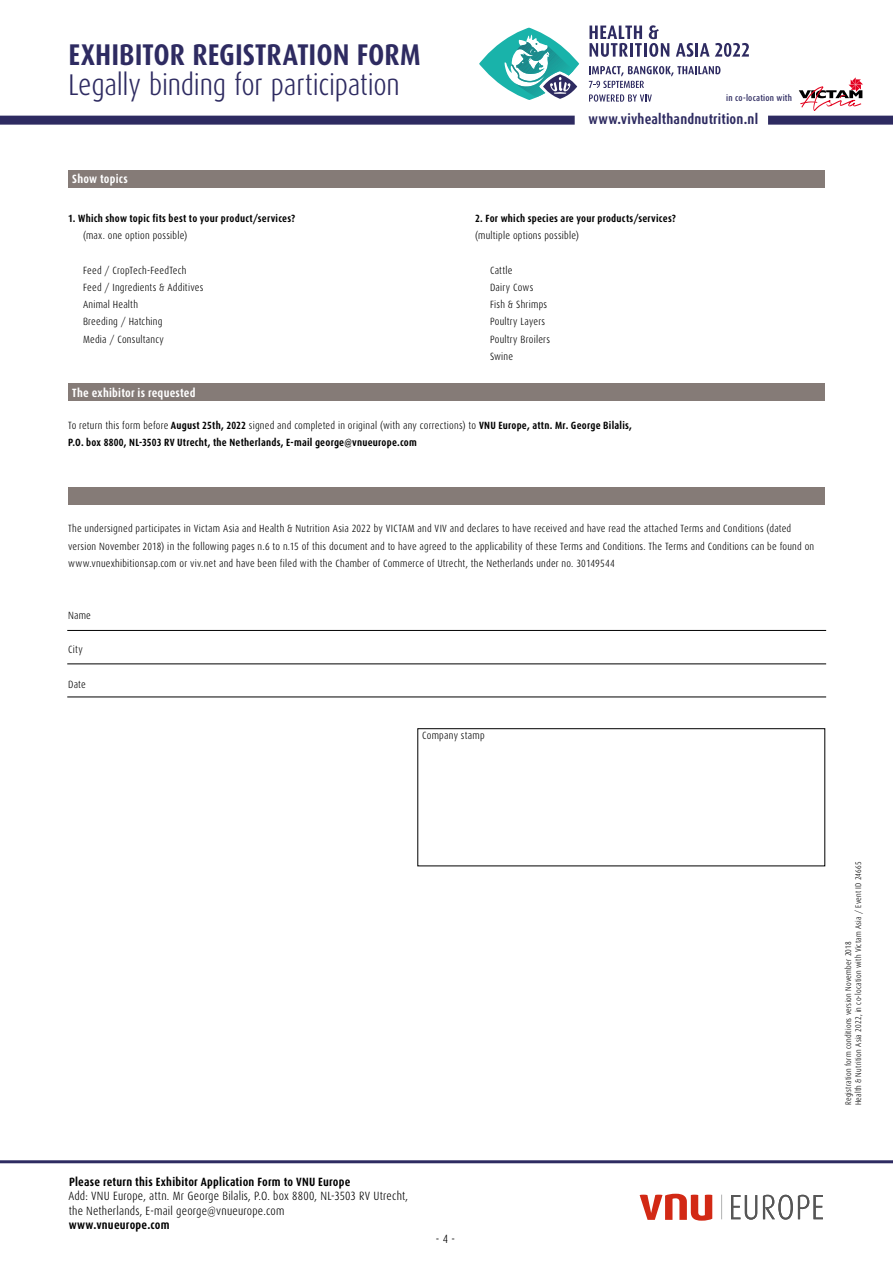
<style>
.page{position:relative;width:893px;height:1263px;background:#fff}
.page>*{position:absolute;margin:0;border:0;box-sizing:border-box;transform-origin:0 0}
.t1{font:300 30px "VIV Dax Condensed";letter-spacing:-.005em;color:#2e2b61}
.t2{font:700 30px "VIV Dax Condensed";color:#2e2b61}
.t3{font:700 14.25px "VIV Dax Condensed";letter-spacing:.015em;color:#2e2b61}
.t4{font:300 12px/14.4px "VIV Dax Condensed";letter-spacing:.02em;color:#000}
.t5{font:700 12px "VIV Dax Condensed";letter-spacing:.02em;color:#000}
.t6{font:700 12px "VIV Dax Condensed";letter-spacing:.02em;color:#fff}
.t7{font:300 10.5px/17.2px "VIV Dax Condensed";letter-spacing:.02em;color:#000}
.t8{font:700 10.5px/17.2px "VIV Dax Condensed";letter-spacing:.02em;color:#000}
.t9{font:500 9px "VIV Dax Condensed";letter-spacing:.025em;color:#2e2b61}
.t10{font:300 8.25px/9.9px "VIV Dax Condensed";letter-spacing:.025em;color:#000}
.s1{font-weight:300}
</style>
<div class="page">
<div style="left:68px;top:170px;width:757px;height:17px;background:#857b77"></div>
<div style="left:68px;top:384px;width:757px;height:17px;background:#857b77"></div>
<div style="left:68px;top:487px;width:757px;height:17px;background:#857b77"></div>
<hr style="left:67px;top:630px;width:759px;height:1px;background:#000">
<hr style="left:67px;top:664px;width:759px;height:1px;background:#000">
<hr style="left:67px;top:697px;width:759px;height:1px;background:#000">
<div style="left:418px;top:728px;width:407px;height:138px;border:1px solid #000"></div>
<hr style="left:0;top:1160px;width:893px;height:3px;background:#2e2b61">
<svg style="left:640px;top:1194px;width:72px;height:27px"></svg>
<svg style="left:721px;top:1194px;width:1px;height:25px"></svg>
<svg style="left:731px;top:1195px;width:92px;height:24px"></svg>
<div style="left:0;top:116px;width:575px;height:9px;background:#2e2b61"></div>
<div style="left:768px;top:116px;width:125px;height:9px;background:#2e2b61"></div>
<svg style="left:589px;top:26px;width:53px;height:31px"></svg>
<hr style="left:644px;top:43px;width:3px;height:14px;background:#2e2b61">
<svg style="left:649px;top:25px;width:20px;height:32px"></svg>
<svg style="left:676px;top:43px;width:17px;height:14px"></svg>
<hr style="left:695px;top:43px;width:3px;height:14px;background:#2e2b61">
<svg style="left:700px;top:43px;width:49px;height:14px"></svg>
<svg style="left:589px;top:66px;width:131px;height:22px"></svg>
<svg style="left:589px;top:94px;width:63px;height:8px"></svg>
<svg style="left:479px;top:28px;width:100px;height:72px"></svg>
<svg style="left:799px;top:77px;width:64px;height:34px"></svg>
<h1 class="t2" style="left:69px;top:38px;width:354px">EXHIBITOR REGISTRATION FORM</h1>
<h1 class="t1" style="left:68px;top:68px;width:333px">Legally binding for participation</h1>
<p class="t6" style="left:72px;top:172px;width:57px">Show topics</p>
<p class="t8" style="left:68px;top:210px;width:229px">1. Which show topic fits best to your product/services?</p>
<p class="t7" style="left:83px;top:227px;width:106px">(max. one option possible)</p>
<p class="t7" style="left:83px;top:261px;width:122px">Feed / CropTech-FeedTech<br>Feed / Ingredients &amp; Additives<br>Animal Health<br>Breeding / Hatching<br>Media / Consultancy</p>
<p class="t6" style="left:72px;top:386px;width:125px">The exhibitor is requested</p>
<p class="t9" style="left:726px;top:93px;width:67px">in co-location with</p>
<h2 class="t3" style="left:588px;top:111px;width:171px">www.vivhealthandnutrition.nl</h2>
<p class="t8" style="left:475px;top:210px;width:202px">2. For which species are your products/services?</p>
<p class="t7" style="left:475px;top:227px;width:105px">(multiple options possible)</p>
<p class="t7" style="left:490px;top:261px;width:61px">Cattle<br>Dairy Cows<br>Fish &amp; Shrimps<br>Poultry Layers<br>Poultry Broilers<br>Swine</p>
<p class="t8" style="left:68px;top:417px;width:565px"><span class="s1">To return this form before</span> August 25th, 2022 <span class="s1">signed and completed in original (with any corrections) to</span> VNU Europe, attn. Mr. George Bilalis,<br>P.O. box 8800, NL-3503 RV Utrecht, the Netherlands, E-mail george@vnueurope.com</p>
<p class="t7" style="left:68px;top:520px;width:748px">The undersigned participates in Victam Asia and Health &amp; Nutrition Asia 2022 by VICTAM and VIV and declares to have received and have read the attached Terms and Conditions (dated version November 2018) in the following pages n.6 to n.15 of this document and to have agreed to the applicability of these Terms and Conditions. The Terms and Conditions can be found on www.vnuexhibitionsap.com or viv.net and have been filed with the Chamber of Commerce of Utrecht, the Netherlands under no. 30149544</p>
<p class="t7" style="left:68px;top:606px;width:24px">Name</p>
<p class="t7" style="left:68px;top:641px;width:16px">City</p>
<p class="t7" style="left:68px;top:675px;width:19px">Date</p>
<p class="t7" style="left:422px;top:727px;width:64px">Company stamp</p>
<p class="t5" style="left:69px;top:1175px;width:283px">Please return this Exhibitor Application Form to VNU Europe</p>
<p class="t4" style="left:68px;top:1189px;width:341px">Add: VNU Europe, attn. Mr George Bilalis, P.O. box 8800, NL-3503 RV Utrecht, the Netherlands, E-mail george@vnueurope.com</p>
<p class="t5" style="left:69px;top:1218px;width:102px">www.vnueurope.com</p>
<p class="t4" style="left:436px;top:1231px;width:21px">- 4 -</p>
<p class="t10" style="left:843px;top:1105px;width:245px;rotate:-90deg">Registration form conditions version November 2018<br>Health &amp; Nutrition Asia 2022, in co-location with Victam Asia / Event ID 24665</p>
</div>
